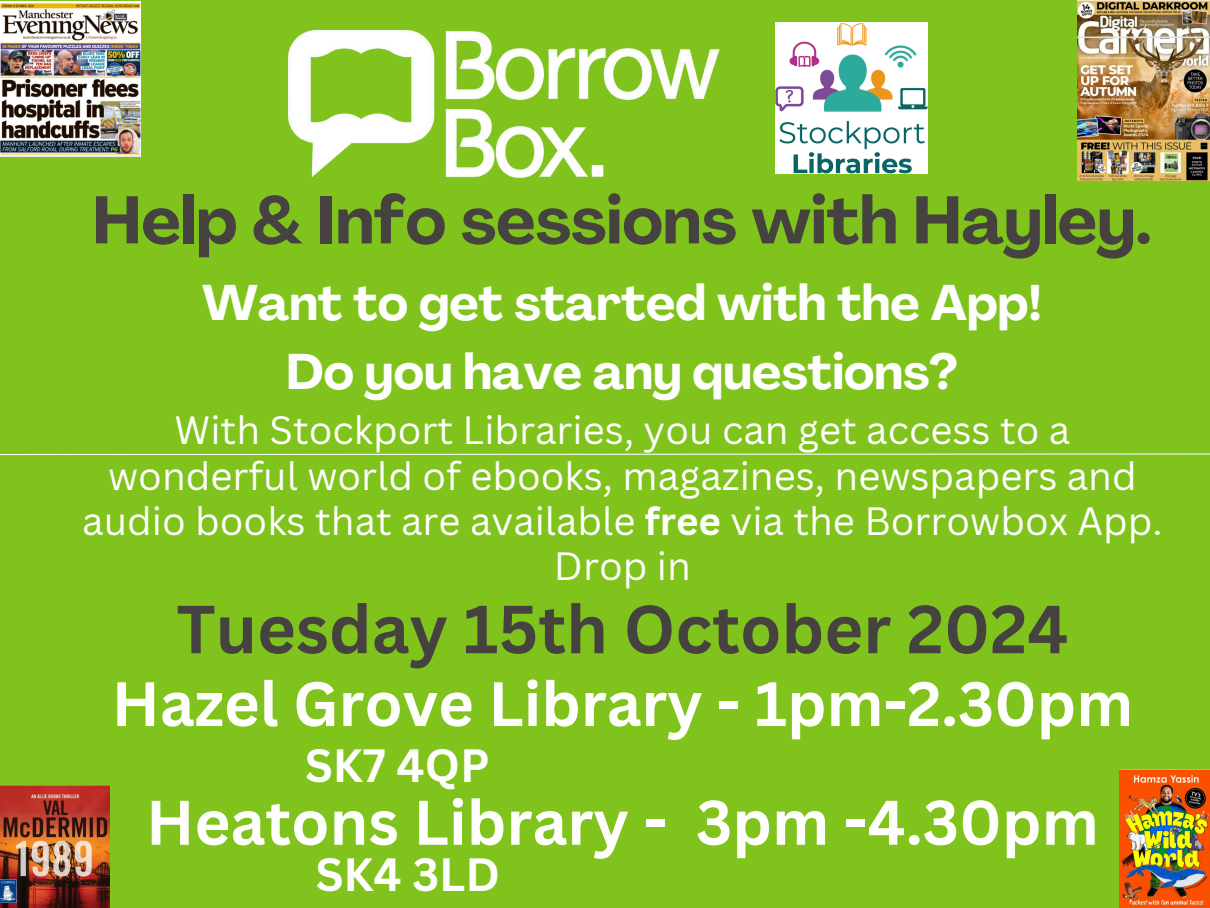
<style>
.page{position:relative;width:1210px;height:908px;background:#fff}
.page>*{position:absolute;margin:0;border:0;box-sizing:border-box;transform-origin:0 0}
.t1{font:700 66.36px "Canva Sans";color:#454240}
.t2{font:700 66.15px "Agrandir";color:#454240}
.t3{font:700 61.46px "Canva Sans";color:#fefefd}
.t4{font:700 61.11px "Canva Sans";color:#fefefd}
.t5{font:700 49.35px/69px "Agrandir";color:#fefefd;text-align:center}
.t6{font:700 45.36px "Canva Sans";color:#fefefd}
.t7{font:38.36px/45.4px "Canva Sans";color:#fefefd;text-align:center}
.s1{font-weight:700}
</style>
<div class="page">
<div style="left:0;top:0;width:1210px;height:907px;background:#7fc31c"></div>
<svg style="left:0;top:453px;width:1210px;height:2px;background:#c1e192"></svg>
<img style="left:288px;top:29px;width:432px;height:150px">
<img style="left:776px;top:22px;width:151px;height:151px">
<img style="left:0;top:785px;width:109px;height:122px">
<img style="left:0;top:2px;width:141px;height:154px">
<img style="left:1077px;top:0;width:132px;height:180px">
<img style="left:1119px;top:769px;width:91px;height:138px">
<p class="t2" style="left:92px;top:194px;width:1060px">Help &amp; Info sessions with Hayley.</p>
<p class="t5" style="left:202px;top:273px;width:841px">Want to get started with the App!<br>Do you have any questions?</p>
<p class="t7" style="left:82px;top:406px;width:1081px">With Stockport Libraries, you can get access to a wonderful world of ebooks, magazines, newspapers and audio books that are available <span class="s1">free</span> via the Borrowbox App.<br>Drop in</p>
<p class="t1" style="left:176px;top:582px;width:893px">Tuesday 15th October 2024</p>
<p class="t4" style="left:112px;top:660px;width:1023px">Hazel Grove Library - 1pm-2.30pm</p>
<h1 class="t6" style="left:305px;top:733px;width:186px">SK7 4QP</h1>
<p class="t3" style="left:146px;top:778px;width:954px">Heatons Library - 3pm -4.30pm</p>
<p class="t6" style="left:316px;top:842px;width:186px">SK4 3LD</p>
</div>
